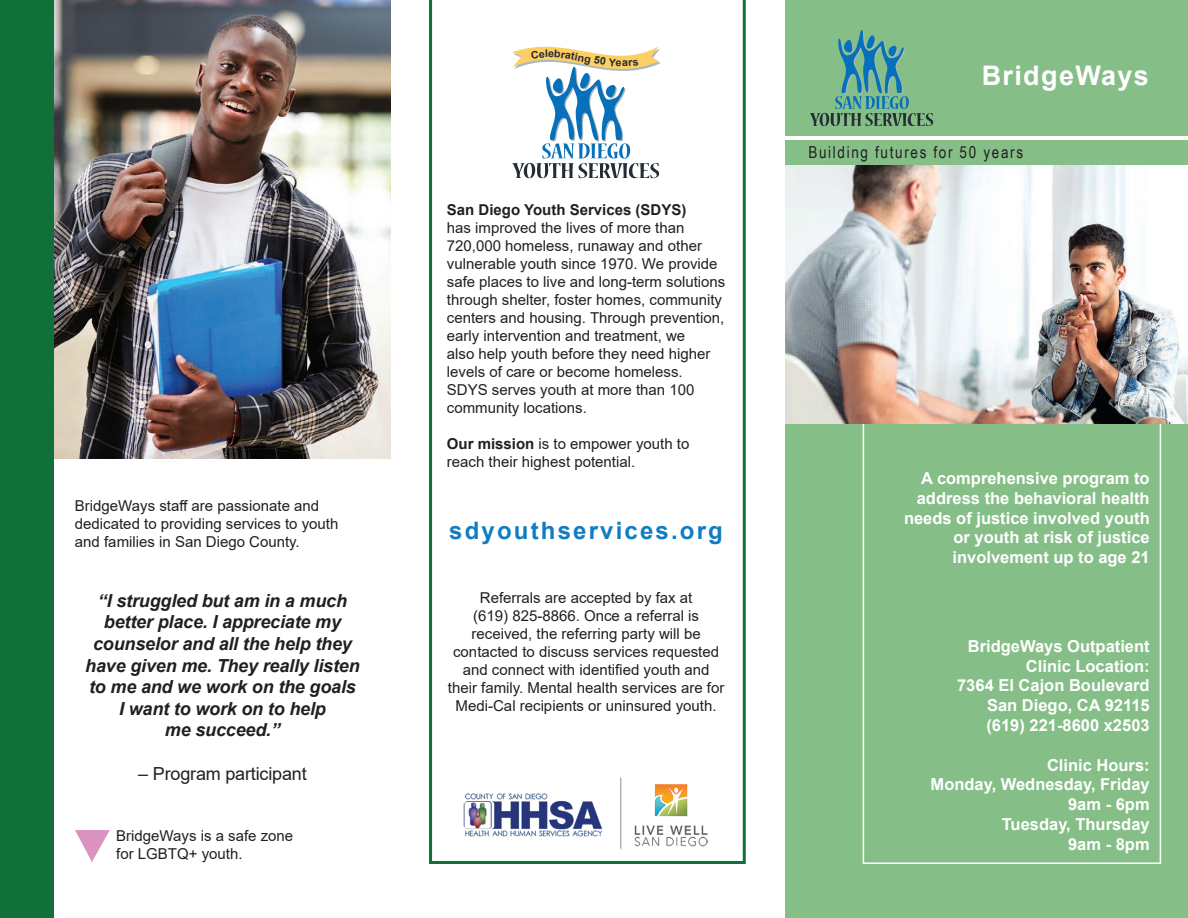
<style>
.page{position:relative;width:1188px;height:918px;background:#fff}
.page>*{position:absolute;margin:0;border:0;box-sizing:border-box;transform-origin:0 0}
.t1{font:700 27px "Arial";letter-spacing:.05em;color:#fff}
.t2{font:700 24px "Arial";letter-spacing:.09em;color:#107dc2}
.t3{font:italic 700 18px/21.6px "Arial";letter-spacing:-.01em;color:#231f20;text-align:center}
.t4{font:18px "Arial";letter-spacing:-.01em;color:#231f20}
.t5{font:700 16.5px/19.8px "Arial";color:#fff;text-align:right}
.t6{font:16.5px "Arial Narrow";letter-spacing:.1em;color:#231f20}
.t7{font:15px/18px "Arial";color:#231f20}
.t8{font:700 15px "Arial";color:#231f20}
.t9{font:700 10.5px "Arial";color:#242d35}
.s1{font-weight:700}
</style>
<div class="page">
<svg style="left:429px;top:0;width:317px;height:864px"></svg>
<div style="left:785px;top:0;width:403px;height:918px;background:#85bf87"></div>
<div style="left:863px;top:349px;width:298px;height:515px;border:2px solid #fff"></div>
<img style="left:785px;top:166px;width:403px;height:258px">
<hr style="left:785px;top:137px;width:403px;height:3px;background:#fff">
<svg style="left:810px;top:30px;width:123px;height:96px"></svg>
<img style="left:54px;top:0;width:337px;height:459px">
<div style="left:0;top:0;width:54px;height:918px;background:#116f39"></div>
<img style="left:460px;top:768px;width:253px;height:87px">
<svg style="left:75px;top:830px;width:35px;height:33px"></svg>
<svg style="left:512px;top:44px;width:149px;height:135px"></svg>
<p class="t7" style="left:75px;top:497px;width:265px">BridgeWays staff are passionate and dedicated to providing services to youth</p>
<p class="t7" style="left:75px;top:533px;width:226px">and families in San Diego County.</p>
<p class="t3" style="left:85px;top:590px;width:276px">“I struggled but am in a much better place. I appreciate my counselor and all the help they have given me. They really listen to me and we work on the goals</p>
<p class="t3" style="left:119px;top:698px;width:208px">I want to work on to help</p>
<p class="t3" style="left:165px;top:720px;width:117px">me succeed.”</p>
<p class="t4" style="left:138px;top:761px;width:170px">– Program participant</p>
<p class="t7" style="left:116px;top:826px;width:179px">BridgeWays is a safe zone</p>
<p class="t7" style="left:116px;top:844px;width:128px">for LGBTQ+ youth.</p>
<p class="t9" style="left:572px;top:49px;width:22px;rotate:10deg">ting</p>
<p class="t8" style="left:447px;top:199px;width:241px">San Diego Youth Services (SDYS)</p>
<p class="t7" style="left:447px;top:219px;width:280px">has improved the lives of more than 720,000 homeless, runaway and other vulnerable youth since 1970. We provide safe places to live and long-term solutions through shelter, foster homes, community centers and housing. Through prevention, early intervention and treatment, we</p>
<p class="t7" style="left:447px;top:345px;width:265px">also help youth before they need higher levels of care or become homeless.<br>SDYS serves youth at more than 100 community locations.</p>
<p class="t7" style="left:447px;top:435px;width:244px"><span class="s1">Our mission</span> is to empower youth to reach their highest potential.</p>
<p class="t2" style="left:449px;top:514px;width:275px">sdyouthservices.org</p>
<p class="t7" style="left:480px;top:588px;width:214px">Referrals are accepted by fax at</p>
<p class="t7" style="left:448px;top:606px;width:278px;text-align:center">(619) 825-8866. Once a referral is received, the referring party will be contacted to discuss services requested and connect with identified youth and their family. Mental health services are for Medi-Cal recipients or uninsured youth.</p>
<p class="t1" style="left:982px;top:56px;width:169px">BridgeWays</p>
<p class="t6" style="left:808px;top:140px;width:216px">Building futures for 50 years</p>
<p class="t5" style="left:904px;top:468px;width:247px">A comprehensive program to address the behavioral health needs of justice involved youth</p>
<p class="t5" style="left:953px;top:528px;width:199px;text-align:left">or youth at risk of justice involvement up to age 21</p>
<p class="t5" style="left:968px;top:636px;width:183px">BridgeWays Outpatient</p>
<p class="t5" style="left:1026px;top:656px;width:125px">Clinic Location:</p>
<p class="t5" style="left:957px;top:676px;width:194px">7364 El Cajon Boulevard</p>
<p class="t5" style="left:987px;top:696px;width:164px">San Diego, CA 92115</p>
<p class="t5" style="left:986px;top:716px;width:165px">(619) 221-8600 x2503</p>
<p class="t5" style="left:1047px;top:755px;width:104px">Clinic Hours:</p>
<p class="t5" style="left:931px;top:775px;width:221px">Monday, Wednesday, Friday</p>
<p class="t5" style="left:1068px;top:795px;width:83px">9am - 6pm</p>
<p class="t5" style="left:1002px;top:815px;width:149px">Tuesday, Thursday</p>
<p class="t5" style="left:1068px;top:834px;width:83px">9am - 8pm</p>
</div>
